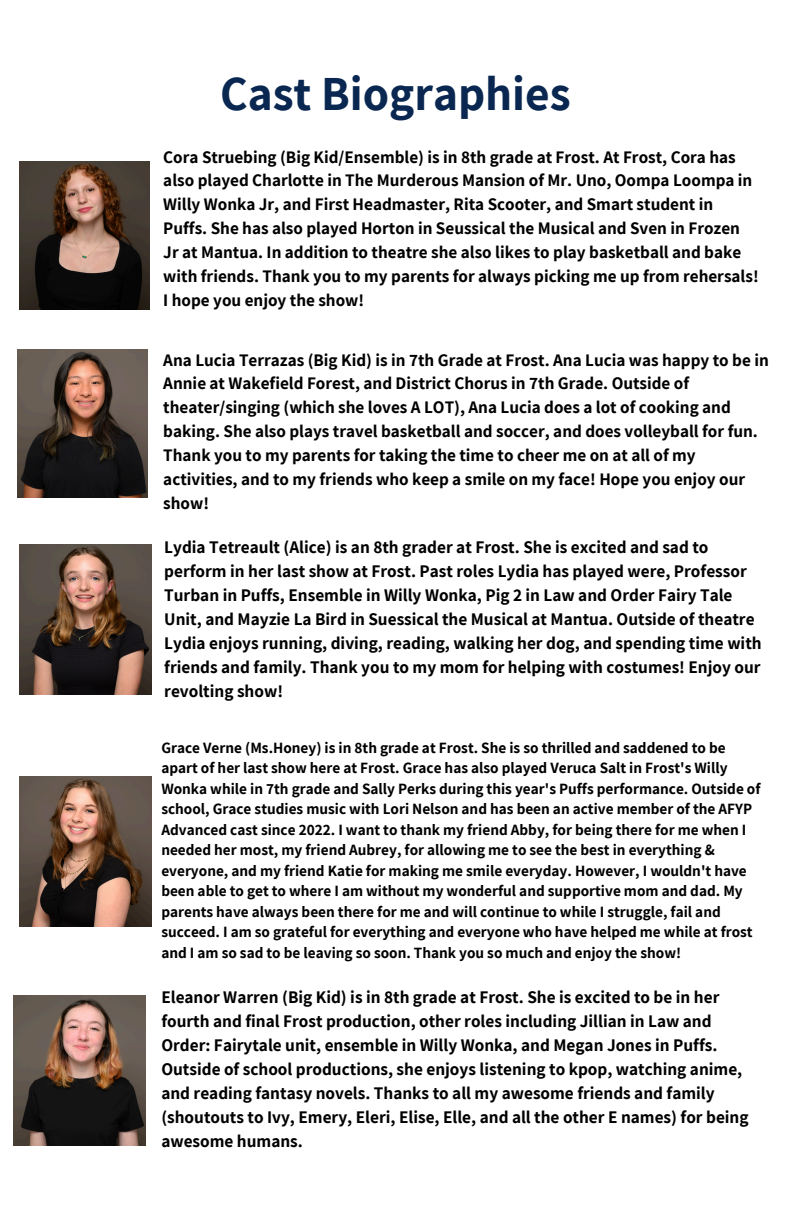
<style>
.page{position:relative;width:792px;height:1224px;background:#fff}
.page>*{position:absolute;margin:0;border:0;box-sizing:border-box;transform-origin:0 0}
.t1{font:700 47.6px "Assistant";color:#092750}
.t2{font:700 17.4px/24px "Assistant";color:#000}
.t3{font:700 17.2px/23.8px "Assistant";color:#000}
.t4{font:700 15.4px/20.4px "Assistant";color:#000}
</style>
<div class="page">
<img style="left:19px;top:161px;width:131px;height:149px">
<img style="left:17px;top:349px;width:131px;height:149px">
<img style="left:19px;top:544px;width:132px;height:150px">
<img style="left:19px;top:777px;width:132px;height:150px">
<img style="left:13px;top:995px;width:132px;height:150px">
<h1 class="t1" style="left:220px;top:62px;width:352px">Cast Biographies</h1>
<h2 class="t3" style="left:163px;top:144px;width:597px">Cora Struebing (Big Kid/Ensemble) is in 8th grade at Frost. At Frost, Cora has also played Charlotte in The Murderous Mansion of Mr. Uno, Oompa Loompa in Willy Wonka Jr, and First Headmaster, Rita Scooter, and Smart student in Puffs. She has also played Horton in Seussical the Musical and Sven in Frozen Jr at Mantua. In addition to theatre she also likes to play basketball and bake with friends. Thank you to my parents for always picking me up from rehersals!<br>I hope you enjoy the show!</h2>
<h2 class="t3" style="left:163px;top:347px;width:607px">Ana Lucia Terrazas (Big Kid) is in 7th Grade at Frost. Ana Lucia was happy to be in Annie at Wakefield Forest, and District Chorus in 7th Grade. Outside of theater/singing (which she loves A LOT), Ana Lucia does a lot of cooking and baking. She also plays travel basketball and soccer, and does volleyball for fun.<br>Thank you to my parents for taking the time to cheer me on at all of my activities, and to my friends who keep a smile on my face! Hope you enjoy our show!</h2>
<h2 class="t2" style="left:164px;top:535px;width:599px">Lydia Tetreault (Alice) is an 8th grader at Frost. She is excited and sad to perform in her last show at Frost. Past roles Lydia has played were, Professor Turban in Puffs, Ensemble in Willy Wonka, Pig 2 in Law and Order Fairy Tale Unit, and Mayzie La Bird in Suessical the Musical at Mantua. Outside of theatre Lydia enjoys running, diving, reading, walking her dog, and spending time with friends and family. Thank you to my mom for helping with costumes! Enjoy our revolting show!</h2>
<p class="t4" style="left:161px;top:737px;width:601px">Grace Verne (Ms.Honey) is in 8th grade at Frost. She is so thrilled and saddened to be apart of her last show here at Frost. Grace has also played Veruca Salt in Frost's Willy Wonka while in 7th grade and Sally Perks during this year's Puffs performance. Outside of school, Grace studies music with Lori Nelson and has been an active member of the AFYP Advanced cast since 2022. I want to thank my friend Abby, for being there for me when I needed her most, my friend Aubrey, for allowing me to see the best in everything &amp; everyone, and my friend Katie for making me smile everyday. However, I wouldn't have been able to get to where I am without my wonderful and supportive mom and dad. My parents have always been there for me and will continue to while I struggle, fail and succeed. I am so grateful for everything and everyone who have helped me while at frost and I am so sad to be leaving so soon. Thank you so much and enjoy the show!</p>
<h2 class="t2" style="left:161px;top:984px;width:589px">Eleanor Warren (Big Kid) is in 8th grade at Frost. She is excited to be in her fourth and final Frost production, other roles including Jillian in Law and Order: Fairytale unit, ensemble in Willy Wonka, and Megan Jones in Puffs.<br>Outside of school productions, she enjoys listening to kpop, watching anime, and reading fantasy novels. Thanks to all my awesome friends and family (shoutouts to Ivy, Emery, Eleri, Elise, Elle, and all the other E names) for being awesome humans.</h2>
</div>
